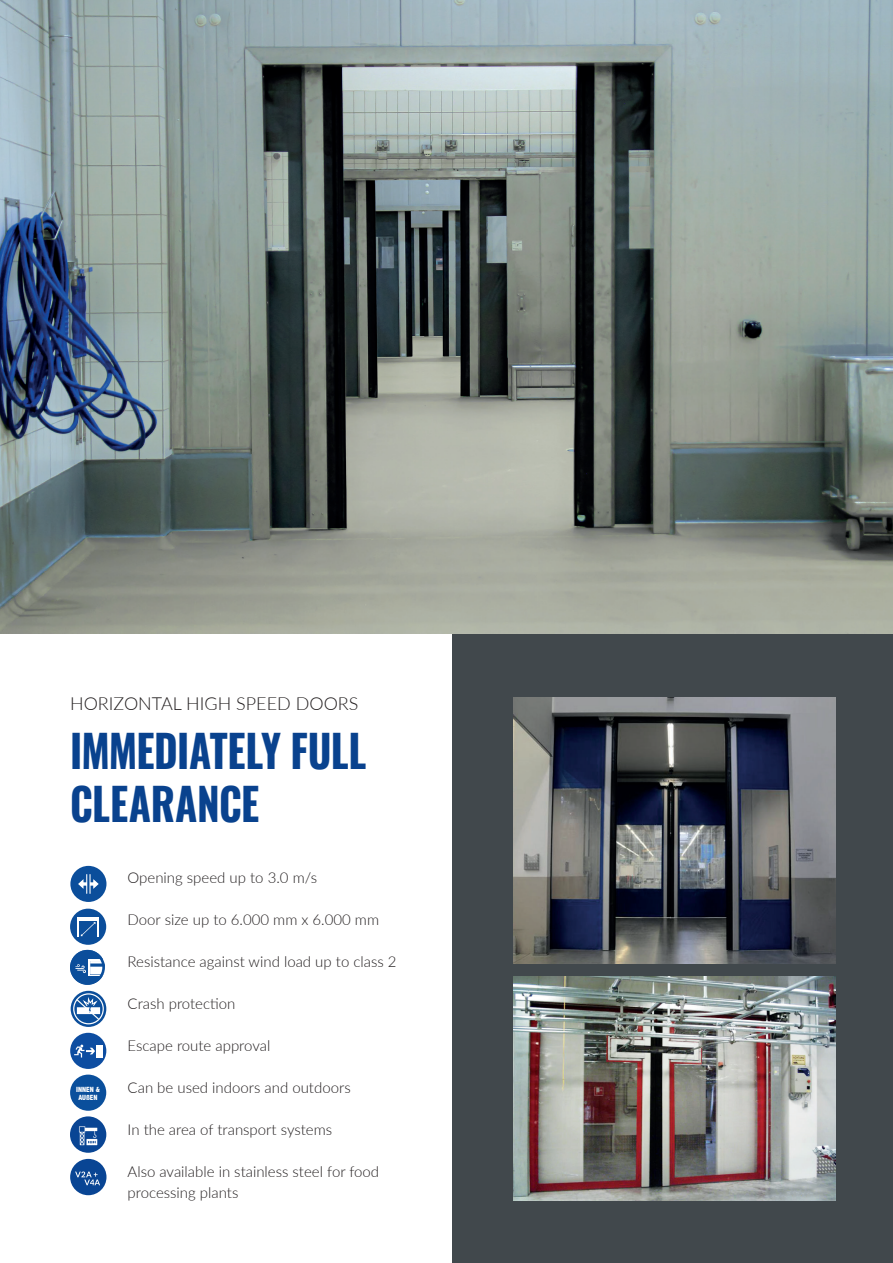
<style>
.page{position:relative;width:893px;height:1263px;background:#fff}
.page>*{position:absolute;margin:0;border:0;box-sizing:border-box;transform-origin:0 0}
.t1{font:700 44.55px/52.5px "Oswald";letter-spacing:-.005em;color:#09428e;scale:.91 1}
.t2{font:300 18px "Lato";color:#231f20}
.t3{font:300 15px/21px "Lato";color:#231f20}
.t4{font:800 condensed 7.5px/7.8px "Abadi";color:#fff;text-align:center}
</style>
<div class="page">
<div style="left:453px;top:633px;width:440px;height:630px;background:#41484c"></div>
<div style="left:70px;top:1116px;width:36px;height:37px;background:#094594;border-radius:50%"></div>
<svg style="left:79px;top:1126px;width:18px;height:19px"></svg>
<div style="left:70px;top:1159px;width:36px;height:36px;background:#094594;border-radius:50%"></div>
<svg style="left:75px;top:1171px;width:25px;height:14px"></svg>
<img style="left:513px;top:977px;width:323px;height:224px">
<img style="left:0;top:0;width:893px;height:633px">
<div style="left:70px;top:866px;width:36px;height:36px;background:#0b4e9b;border-radius:50%"></div>
<svg style="left:78px;top:874px;width:21px;height:20px"></svg>
<svg style="left:70px;top:950px;width:35px;height:35px"></svg>
<div style="left:70px;top:1074px;width:36px;height:37px;background:#0a4f9c;border-radius:50%"></div>
<svg style="left:71px;top:991px;width:35px;height:36px"></svg>
<div style="left:73px;top:993px;width:31px;height:31px;border:1px solid #fff;border-radius:50%"></div>
<svg style="left:75px;top:996px;width:25px;height:25px"></svg>
<div style="left:70px;top:1033px;width:36px;height:36px;background:#0d4da1;border-radius:50%"></div>
<svg style="left:74px;top:1044px;width:21px;height:13px"></svg>
<div style="left:96px;top:1045px;width:6px;height:12px;background:#fff"></div>
<img style="left:513px;top:697px;width:323px;height:267px">
<div style="left:70px;top:909px;width:36px;height:36px;background:#0b4e9b;border-radius:50%"></div>
<hr style="left:77px;top:917px;width:22px;height:2px;background:#fff">
<svg style="left:77px;top:920px;width:22px;height:17px"></svg>
<p class="t2" style="left:70px;top:691px;width:290px">HORIZONTAL HIGH SPEED DOORS</p>
<h1 class="t1" style="left:70px;top:721px;width:327px">IMMEDIATELY FULL<br>CLEARANCE</h1>
<p class="t4" style="left:76px;top:1085px;width:25px">INNEN &amp;<br>AUßEN</p>
<p class="t3" style="left:128px;top:867px;width:191px">Opening speed up to 3.0 m/s</p>
<p class="t3" style="left:128px;top:909px;width:253px">Door size up to 6.000 mm x 6.000 mm</p>
<p class="t3" style="left:128px;top:951px;width:271px">Resistance against wind load up to class 2</p>
<p class="t3" style="left:128px;top:993px;width:109px">Crash protection</p>
<p class="t3" style="left:128px;top:1035px;width:144px">Escape route approval</p>
<p class="t3" style="left:128px;top:1077px;width:225px">Can be used indoors and outdoors</p>
<p class="t3" style="left:128px;top:1119px;width:206px">In the area of transport systems</p>
<p class="t3" style="left:128px;top:1161px;width:253px">Also available in stainless steel for food processing plants</p>
</div>
